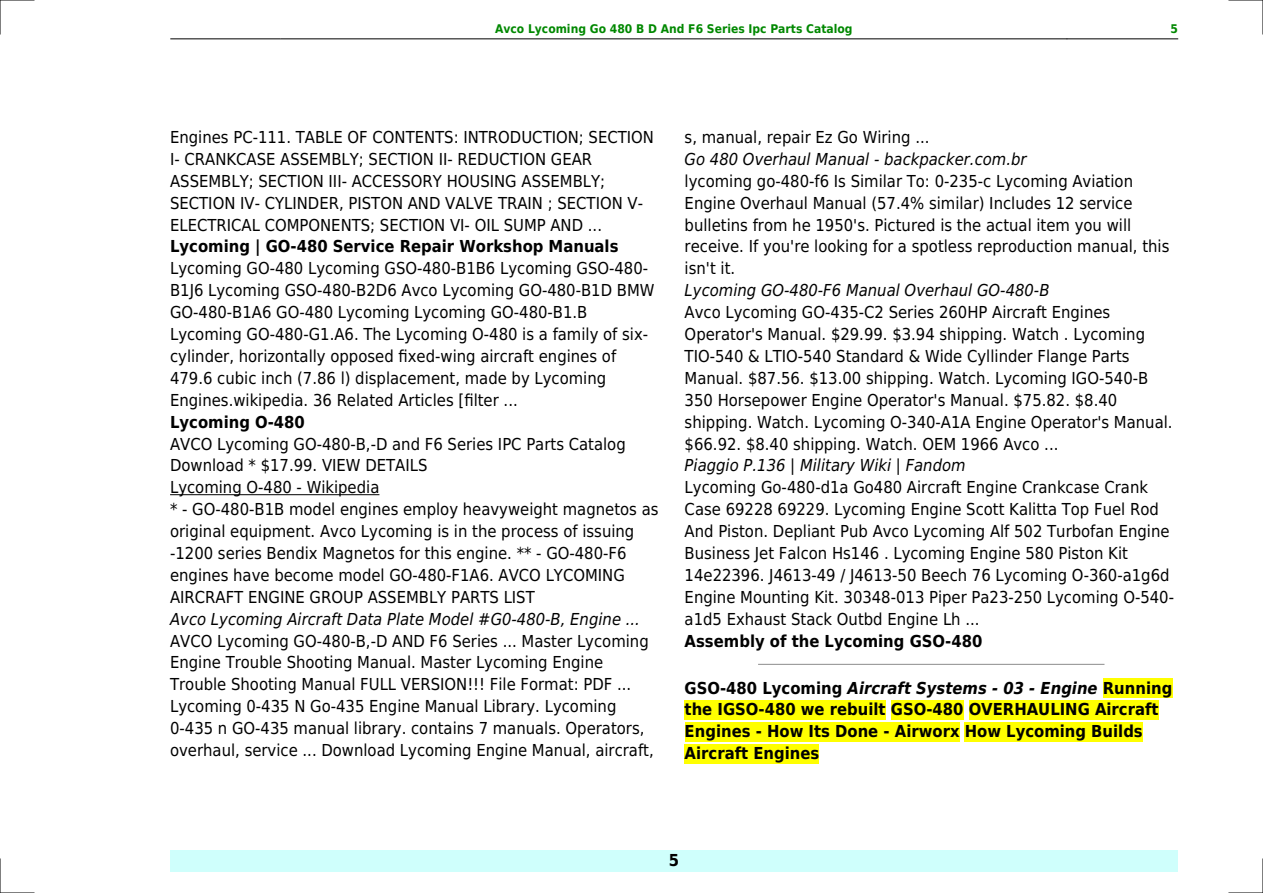
<style>
.page{position:relative;width:1263px;height:893px;background:#fff}
.page>*{position:absolute;margin:0;border:0;box-sizing:border-box;transform-origin:0 0}
.t1{font:16.5px/21.9px "DejaVu Sans Condensed";color:#000}
.t2{font:700 16.5px/21.9px "DejaVu Sans Condensed";color:#000}
.t3{font:italic 16.5px "DejaVu Sans Condensed";color:#000}
.t4{font:700 12px "DejaVu Sans Condensed";color:#080}
.s1{font-style:italic}
</style>
<div class="page">
<hr style="left:170px;top:39px;width:111px;height:1px;background:#000">
<hr style="left:281px;top:39px;width:786px;height:1px;background:#000">
<hr style="left:1067px;top:39px;width:111px;height:1px;background:#000">
<div style="left:170px;top:850px;width:1008px;height:22px;background:#cffffc"></div>
<hr style="left:170px;top:494px;width:209px;height:1px;background:#000">
<hr style="left:759px;top:664px;width:345px;height:1px;background:#999">
<div style="left:1103px;top:678px;width:69px;height:19px;background:#ff0"></div>
<div style="left:685px;top:700px;width:201px;height:19px;background:#ff0"></div>
<div style="left:891px;top:700px;width:72px;height:19px;background:#ff0"></div>
<div style="left:969px;top:700px;width:190px;height:19px;background:#ff0"></div>
<div style="left:685px;top:722px;width:274px;height:19px;background:#ff0"></div>
<div style="left:965px;top:722px;width:178px;height:19px;background:#ff0"></div>
<div style="left:685px;top:744px;width:134px;height:19px;background:#ff0"></div>
<hr style="left:0;top:0;width:34px;height:1px;background:#000">
<hr style="left:1229px;top:0;width:34px;height:1px;background:#000">
<hr style="left:0;top:892px;width:34px;height:1px;background:#000">
<hr style="left:1229px;top:892px;width:34px;height:1px;background:#000">
<hr style="left:0;top:0;width:1px;height:34px;background:#000">
<hr style="left:0;top:859px;width:1px;height:34px;background:#000">
<hr style="left:1262px;top:0;width:1px;height:34px;background:#000">
<hr style="left:1262px;top:859px;width:1px;height:34px;background:#000">
<p class="t4" style="left:495px;top:21px;width:359px">Avco Lycoming Go 480 B D And F6 Series Ipc Parts Catalog</p>
<p class="t4" style="left:1170px;top:21px;width:9px">5</p>
<p class="t1" style="left:170px;top:126px;width:485px">Engines PC-111. TABLE OF CONTENTS: INTRODUCTION; SECTION I- CRANKCASE ASSEMBLY; SECTION II- REDUCTION GEAR ASSEMBLY; SECTION III- ACCESSORY HOUSING ASSEMBLY; SECTION IV- CYLINDER, PISTON AND VALVE TRAIN ; SECTION V-ELECTRICAL COMPONENTS; SECTION VI- OIL SUMP AND ...</p>
<p class="t2" style="left:170px;top:236px;width:450px">Lycoming | GO-480 Service Repair Workshop Manuals</p>
<p class="t1" style="left:170px;top:258px;width:486px">Lycoming GO-480 Lycoming GSO-480-B1B6 Lycoming GSO-480- B1J6 Lycoming GSO-480-B2D6 Avco Lycoming GO-480-B1D BMW GO-480-B1A6 GO-480 Lycoming Lycoming GO-480-B1.B Lycoming GO-480-G1.A6. The Lycoming O-480 is a family of six&shy;cylinder, horizontally opposed fixed-wing aircraft engines of 479.6 cubic inch (7.86 l) displacement, made by Lycoming Engines.wikipedia. 36 Related Articles [filter ...</p>
<p class="t2" style="left:170px;top:411px;width:136px">Lycoming O-480</p>
<p class="t1" style="left:170px;top:433px;width:490px">AVCO Lycoming GO-480-B,-D and F6 Series IPC Parts Catalog Download * $17.99. VIEW DETAILS<br>Lycoming O-480 - Wikipedia<br>* - GO-480-B1B model engines employ heavyweight magnetos as original equipment. Avco Lycoming is in the process of issuing -1200 series Bendix Magnetos for this engine. ** - GO-480-F6 engines have become model GO-480-F1A6. AVCO LYCOMING AIRCRAFT ENGINE GROUP ASSEMBLY PARTS LIST</p>
<p class="t3" style="left:170px;top:609px;width:471px">Avco Lycoming Aircraft Data Plate Model #G0-480-B, Engine ...</p>
<p class="t1" style="left:170px;top:630px;width:485px">AVCO Lycoming GO-480-B,-D AND F6 Series ... Master Lycoming Engine Trouble Shooting Manual. Master Lycoming Engine Trouble Shooting Manual FULL VERSION!!! File Format: PDF ...<br>Lycoming 0-435 N Go-435 Engine Manual Library. Lycoming 0-435 n GO-435 manual library. contains 7 manuals. Operators, overhaul, service ... Download Lycoming Engine Manual, aircraft,</p>
<p class="t1" style="left:685px;top:126px;width:246px">s, manual, repair Ez Go Wiring ...</p>
<p class="t3" style="left:685px;top:150px;width:343px">Go 480 Overhaul Manual - backpacker.com.br</p>
<p class="t1" style="left:685px;top:170px;width:486px">lycoming go-480-f6 Is Similar To: 0-235-c Lycoming Aviation Engine Overhaul Manual (57.4% similar) Includes 12 service bulletins from he 1950's. Pictured is the actual item you will receive. If you're looking for a spotless reproduction manual, this isn't it.</p>
<p class="t3" style="left:685px;top:281px;width:366px">Lycoming GO-480-F6 Manual Overhaul GO-480-B</p>
<p class="t1" style="left:685px;top:301px;width:489px">Avco Lycoming GO-435-C2 Series 260HP Aircraft Engines Operator's Manual. $29.99. $3.94 shipping. Watch . Lycoming TIO-540 &amp; LTIO-540 Standard &amp; Wide Cyllinder Flange Parts Manual. $87.56. $13.00 shipping. Watch. Lycoming IGO-540-B 350 Horsepower Engine Operator's Manual. $75.82. $8.40 shipping. Watch. Lycoming O-340-A1A Engine Operator's Manual. $66.92. $8.40 shipping. Watch. OEM 1966 Avco ...</p>
<p class="t3" style="left:685px;top:456px;width:282px">Piaggio P.136 | Military Wiki | Fandom</p>
<p class="t1" style="left:685px;top:477px;width:491px">Lycoming Go-480-d1a Go480 Aircraft Engine Crankcase Crank Case 69228 69229. Lycoming Engine Scott Kalitta Top Fuel Rod And Piston. Depliant Pub Avco Lycoming Alf 502 Turbofan Engine Business Jet Falcon Hs146 . Lycoming Engine 580 Piston Kit 14e22396. J4613-49 / J4613-50 Beech 76 Lycoming O-360-a1g6d Engine Mounting Kit. 30348-013 Piper Pa23-250 Lycoming O-540- a1d5 Exhaust Stack Outbd Engine Lh ...</p>
<p class="t2" style="left:685px;top:630px;width:299px">Assembly of the Lycoming GSO-480</p>
<p class="t2" style="left:685px;top:677px;width:489px">GSO-480 Lycoming <span class="s1">Aircraft Systems - 03 - Engine</span> Running the IGSO-480 we rebuilt GSO-480 OVERHAULING Aircraft Engines - How Its Done - Airworx How Lycoming Builds Aircraft Engines</p>
<p class="t2" style="left:669px;top:850px;width:12px">5</p>
</div>
